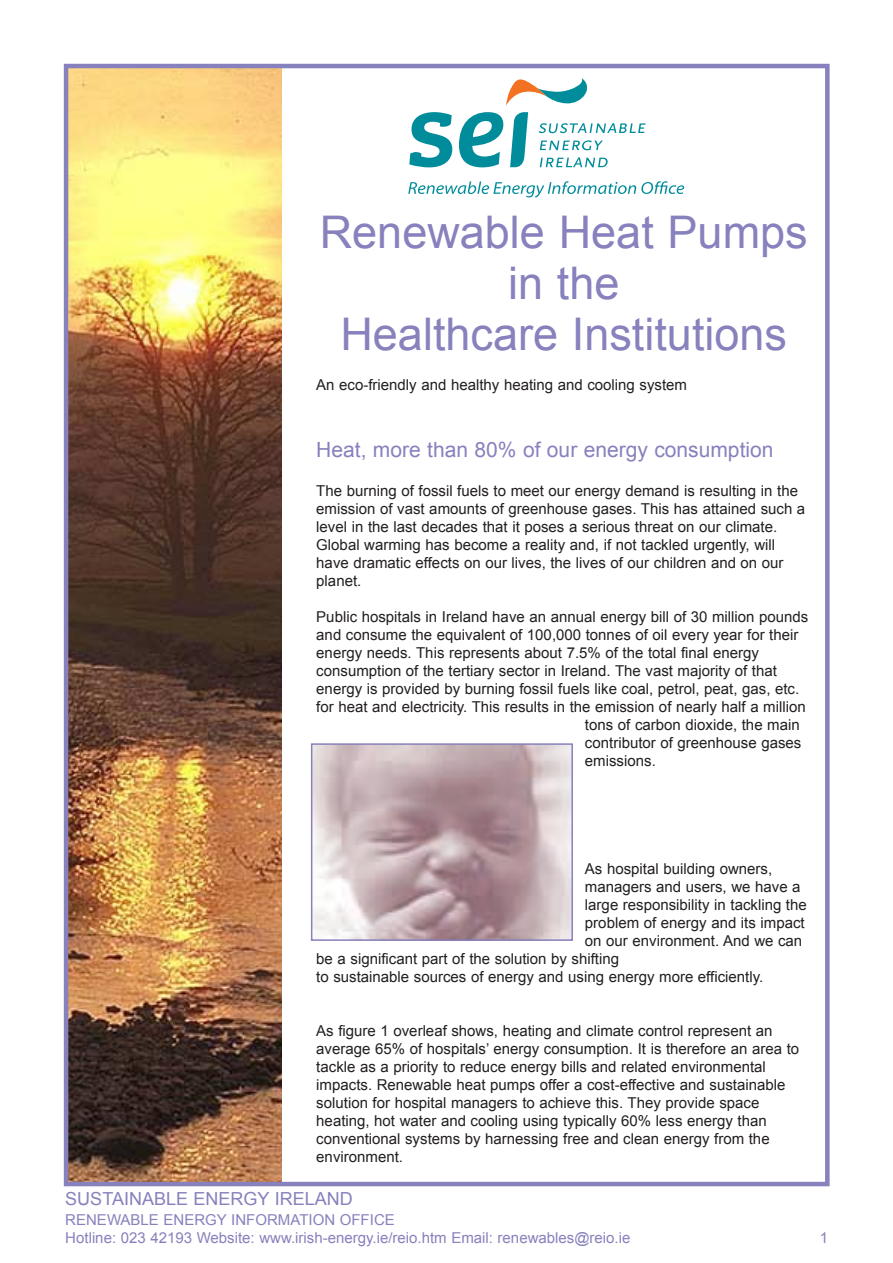
<style>
.page{position:relative;width:893px;height:1263px;background:#fff}
.page>*{position:absolute;margin:0;border:0;box-sizing:border-box;transform-origin:0 0}
.t1{font:45px/51px "Arial";color:#8781bd;text-align:center}
.t2{font:21px "Arial";color:#8781bd}
.t3{font:18px "Arial";color:#8781bd}
.t4{font:15px/18px "Arial";color:#231f20}
.t5{font:15px/18px "Arial";color:#8781bd}
</style>
<div class="page">
<img style="left:69px;top:69px;width:212px;height:1112px">
<div style="left:64px;top:64px;width:765px;height:1122px;border:4px solid #8781bd"></div>
<img style="left:314px;top:746px;width:256px;height:192px">
<div style="left:311px;top:743px;width:262px;height:198px;border:2px solid #8781bd"></div>
<svg style="left:408px;top:181px;width:276px;height:17px"></svg>
<svg style="left:409px;top:112px;width:43px;height:55px"></svg>
<svg style="left:459px;top:112px;width:44px;height:55px"></svg>
<svg style="left:510px;top:112px;width:18px;height:55px"></svg>
<svg style="left:506px;top:78px;width:81px;height:27px"></svg>
<svg style="left:538px;top:123px;width:107px;height:10px"></svg>
<svg style="left:539px;top:140px;width:64px;height:10px"></svg>
<svg style="left:539px;top:157px;width:68px;height:10px"></svg>
<h1 class="t1" style="left:320px;top:207px;width:489px">Renewable Heat Pumps in the<br>Healthcare Institutions</h1>
<p class="t4" style="left:316px;top:376px;width:372px">An eco-friendly and healthy heating and cooling system</p>
<h2 class="t2" style="left:316px;top:438px;width:458px">Heat, more than 80% of our energy consumption</h2>
<p class="t4" style="left:316px;top:482px;width:490px">The burning of fossil fuels to meet our energy demand is resulting in the emission of vast amounts of greenhouse gases. This has attained such a level in the last decades that it poses a serious threat on our climate.<br>Global warming has become a reality and, if not tackled urgently, will have dramatic effects on our lives, the lives of our children and on our planet.</p>
<p class="t4" style="left:316px;top:608px;width:493px">Public hospitals in Ireland have an annual energy bill of 30 million pounds</p>
<p class="t4" style="left:316px;top:626px;width:483px">and consume the equivalent of 100,000 tonnes of oil every year for their</p>
<p class="t4" style="left:316px;top:644px;width:444px">energy needs. This represents about 7.5% of the total final energy</p>
<p class="t4" style="left:316px;top:662px;width:462px">consumption of the tertiary sector in Ireland. The vast majority of that</p>
<p class="t4" style="left:316px;top:680px;width:484px">energy is provided by burning fossil fuels like coal, petrol, peat, gas, etc.</p>
<p class="t4" style="left:316px;top:698px;width:491px">for heat and electricity. This results in the emission of nearly half a million</p>
<p class="t4" style="left:585px;top:716px;width:216px">tons of carbon dioxide, the main</p>
<p class="t4" style="left:585px;top:734px;width:218px">contributor of greenhouse gases</p>
<p class="t4" style="left:585px;top:752px;width:72px">emissions.</p>
<p class="t4" style="left:585px;top:860px;width:189px">As hospital building owners,</p>
<p class="t4" style="left:585px;top:878px;width:217px">managers and users, we have a</p>
<p class="t4" style="left:585px;top:896px;width:223px">large responsibility in tackling the</p>
<p class="t4" style="left:585px;top:914px;width:221px">problem of energy and its impact</p>
<p class="t4" style="left:585px;top:932px;width:219px">on our environment. And we can</p>
<p class="t4" style="left:316px;top:950px;width:304px">be a significant part of the solution by shifting</p>
<p class="t4" style="left:316px;top:968px;width:448px">to sustainable sources of energy and using energy more efficiently.</p>
<p class="t4" style="left:316px;top:1022px;width:484px">As figure 1 overleaf shows, heating and climate control represent an average 65% of hospitals’ energy consumption. It is therefore an area to tackle as a priority to reduce energy bills and related environmental impacts. Renewable heat pumps offer a cost-effective and sustainable solution for hospital managers to achieve this. They provide space heating, hot water and cooling using typically 60% less energy than conventional systems by harnessing free and clean energy from the environment.</p>
<p class="t3" style="left:65px;top:1189px;width:289px">SUSTAINABLE ENERGY IRELAND</p>
<p class="t5" style="left:65px;top:1210px;width:566px">RENEWABLE ENERGY INFORMATION OFFICE<br>Hotline: 023 42193 Website: www.irish-energy.ie/reio.htm Email: renewables@reio.ie</p>
<p class="t5" style="left:819px;top:1228px;width:10px">1</p>
</div>
